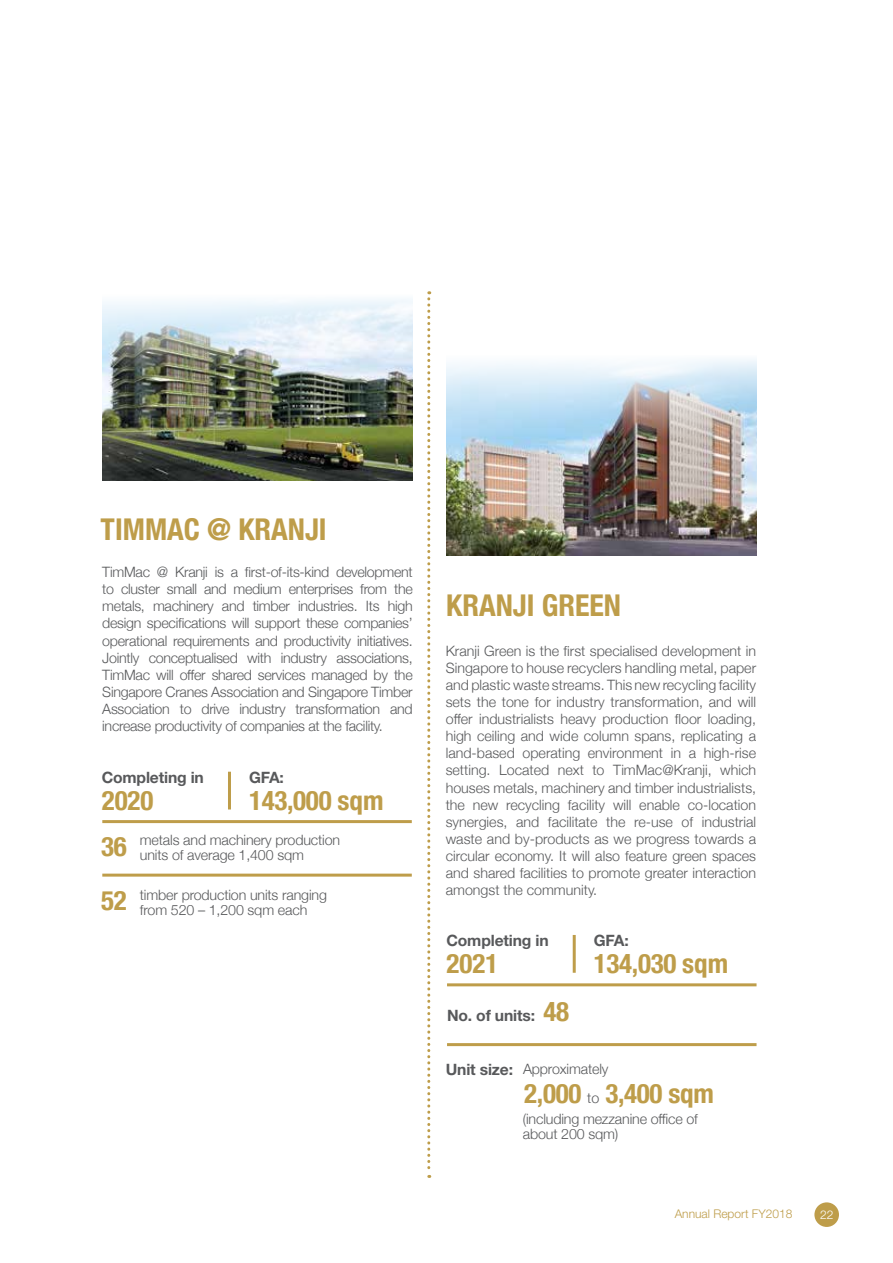
<style>
.page{position:relative;width:893px;height:1263px;background:#fff}
.page>*{position:absolute;margin:0;border:0;box-sizing:border-box;transform-origin:0 0}
.t1{font:700 condensed 30px "Helvetica Neue";color:#be9d4a}
.t2{font:700 condensed 27px/54.2px "Helvetica Neue";letter-spacing:-.01em;color:#be9d4a}
.t3{font:700 15.6px "Helvetica Neue LT Std";letter-spacing:-.01em;color:#58595b}
.t4{font:300 14.25px/17.1px "Helvetica Neue";letter-spacing:-.01em;color:#58595b}
.t5{font:300 12px "Helvetica Neue LT Std";color:#be9d4a}
.t6{font:300 12px "Helvetica Neue LT Std";color:#fff}
.s1{font-family:"Helvetica Neue";font-stretch:condensed;font-size:27px;color:#be9d4a}
.s2{font-weight:300;font-stretch:normal;font-size:14.25px;color:#58595b}
</style>
<div class="page">
<div style="left:814px;top:1202px;width:25px;height:25px;background:#be9d4a;border-radius:50%"></div>
<img style="left:446px;top:359px;width:310px;height:197px">
<svg style="left:427px;top:291px;width:3px;height:887px"></svg>
<hr style="left:102px;top:820px;width:310px;height:3px;background:#be9d4a">
<hr style="left:102px;top:874px;width:310px;height:3px;background:#be9d4a">
<hr style="left:447px;top:983px;width:309px;height:3px;background:#be9d4a">
<hr style="left:447px;top:1043px;width:309px;height:3px;background:#be9d4a">
<img style="left:102px;top:299px;width:311px;height:182px">
<hr style="left:228px;top:772px;width:3px;height:37px;background:#be9d4a">
<hr style="left:573px;top:935px;width:3px;height:38px;background:#be9d4a">
<h1 class="t1" style="left:101px;top:504px;width:228px">TIMMAC @ KRANJI</h1>
<p class="t4" style="left:102px;top:562px;width:312px;text-align:justify">TimMac @ Kranji is a first-of-its-kind development to cluster small and medium enterprises from the metals, machinery and timber industries. Its high design specifications will support these companies’ operational requirements and productivity initiatives.<br>Jointly conceptualised with industry associations, TimMac will offer shared services managed by the Singapore Cranes Association and Singapore Timber Association to drive industry transformation and increase productivity of companies at the facility.</p>
<p class="t3" style="left:249px;top:768px;width:36px">GFA:</p>
<h2 class="t2" style="left:249px;top:771px;width:136px">143,000 sqm</h2>
<p class="t3" style="left:102px;top:768px;width:104px">Completing in</p>
<h2 class="t2" style="left:102px;top:771px;width:53px">2020</h2>
<h2 class="t2" style="left:101px;top:817px;width:27px">36<br>52</h2>
<p class="t4" style="left:140px;top:832px;width:202px;line-height:15px">metals and machinery production units of average 1,400 sqm</p>
<p class="t4" style="left:140px;top:886px;width:189px;line-height:15px">timber production units ranging from 520 – 1,200 sqm each</p>
<h1 class="t1" style="left:446px;top:580px;width:176px">KRANJI GREEN</h1>
<p class="t4" style="left:446px;top:641px;width:312px;text-align:justify">Kranji Green is the first specialised development in Singapore to house recyclers handling metal, paper and plastic waste streams. This new recycling facility sets the tone for industry transformation, and will offer industrialists heavy production floor loading, high ceiling and wide column spans, replicating a land-based operating environment in a high-rise setting. Located next to TimMac@Kranji, which houses metals, machinery and timber industrialists, the new recycling facility will enable co-location synergies, and facilitate the re-use of industrial waste and by-products as we progress towards a circular economy. It will also feature green spaces and shared facilities to promote greater interaction amongst the community.</p>
<p class="t3" style="left:446px;top:931px;width:104px">Completing in</p>
<h2 class="t2" style="left:446px;top:934px;width:53px">2021</h2>
<p class="t3" style="left:447px;top:1005px;width:124px">No. of units: <span class="s1">48</span></p>
<p class="t3" style="left:594px;top:931px;width:36px">GFA:</p>
<h2 class="t2" style="left:594px;top:935px;width:136px">134,030 sqm</h2>
<p class="t3" style="left:446px;top:1060px;width:69px">Unit size:</p>
<p class="t4" style="left:523px;top:1059px;width:87px">Approximately</p>
<p class="t4" style="left:523px;top:1110px;width:177px;line-height:15px">(including mezzanine office of about 200 sqm)</p>
<h2 class="t2" style="left:524px;top:1064px;width:191px">2,000 <span class="s2">to</span> 3,400 sqm</h2>
<p class="t5" style="left:675px;top:1206px;width:119px">Annual Report FY2018</p>
<p class="t6" style="left:820px;top:1207px;width:15px">22</p>
</div>
